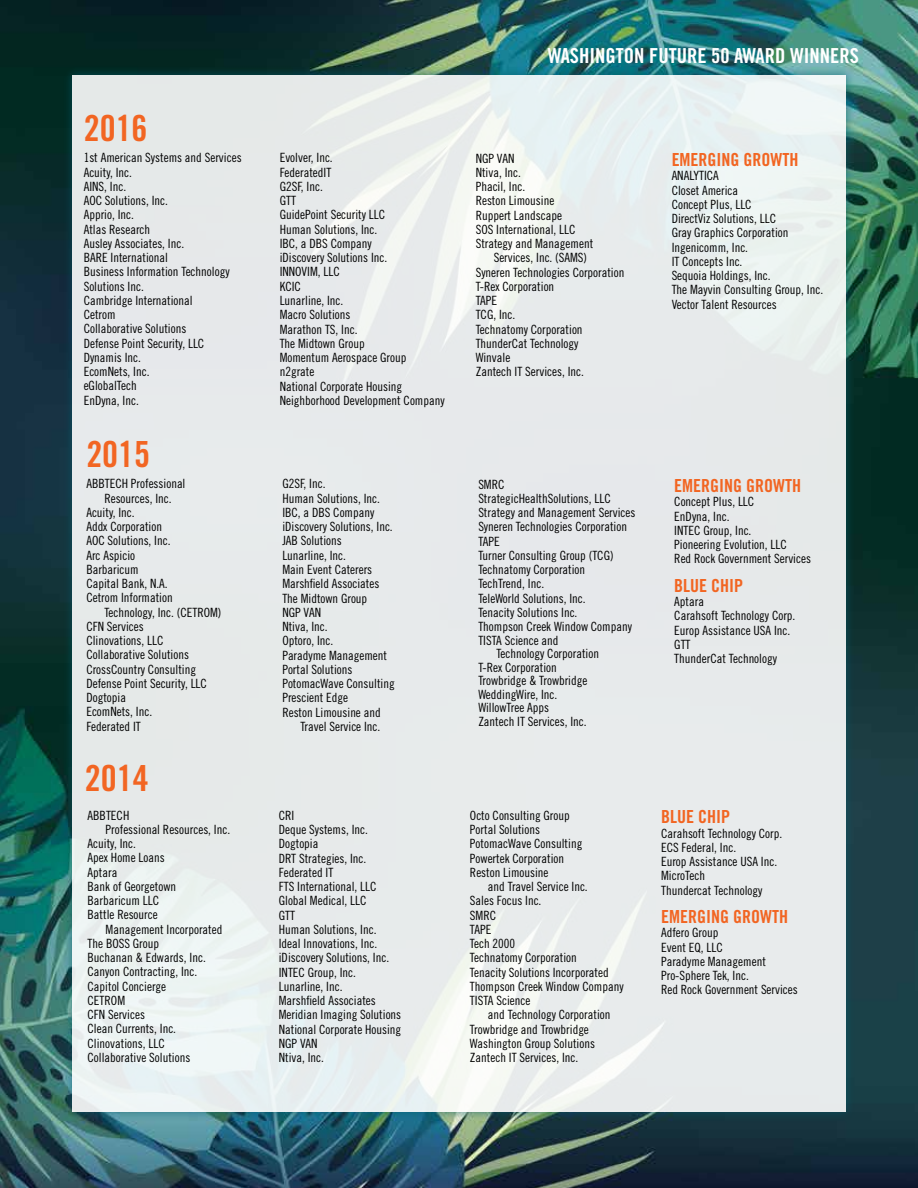
<style>
.page{position:relative;width:918px;height:1188px;background:#fff}
.page>*{position:absolute;margin:0;border:0;box-sizing:border-box;transform-origin:0 0}
.t1{font:36px "Trade Gothic Bold Cond Twenty";color:#f26522}
.t2{font:20.7px "Trade Gothic Bold Cond Twenty";color:#fff}
.t3{font:18px "Trade Gothic Bold Cond Twenty";color:#f26522}
.t4{font:12.75px/14.2px "Trade Gothic Cond Eighteen";color:#000}
</style>
<div class="page">
<img style="left:0;top:0;width:918px;height:1188px">
<div style="left:63px;top:66px;width:793px;height:1056px;background:#005b6e;opacity:.75"></div>
<div style="left:72px;top:76px;width:774px;height:1036px;background:linear-gradient(to right,#e8ebec,#e9eced)"></div>
<h2 class="t2" style="left:548px;top:43px;width:313px">WASHINGTON FUTURE 50 AWARD WINNERS</h2>
<h1 class="t1" style="left:84px;top:106px;width:65px">2016</h1>
<p class="t4" style="left:84px;top:151px;width:159px">1st American Systems and Services<br>Acuity, Inc.<br>AINS, Inc.<br>AOC Solutions, Inc.<br>Apprio, Inc.<br>Atlas Research<br>Ausley Associates, Inc.<br>BARE International<br>Business Information Technology<br>Solutions Inc.<br>Cambridge International<br>Cetrom<br>Collaborative Solutions<br>Defense Point Security, LLC<br>Dynamis Inc.<br>EcomNets, Inc.<br>eGlobalTech<br>EnDyna, Inc.</p>
<p class="t4" style="left:280px;top:151px;width:166px">Evolver, Inc.<br>FederatedIT<br>G2SF, Inc.<br>GTT<br>GuidePoint Security LLC<br>Human Solutions, Inc.<br>IBC, a DBS Company<br>iDiscovery Solutions Inc.<br>INNOVIM, LLC<br>KCIC<br>Lunarline, Inc.<br>Macro Solutions<br>Marathon TS, Inc.<br>The Midtown Group<br>Momentum Aerospace Group<br>n2grate<br>National Corporate Housing<br>Neighborhood Development Company</p>
<p class="t4" style="left:476px;top:151px;width:40px">NGP VAN</p>
<p class="t4" style="left:476px;top:165px;width:47px">Ntiva, Inc.</p>
<p class="t4" style="left:476px;top:179px;width:51px">Phacil, Inc.</p>
<p class="t4" style="left:476px;top:193px;width:80px">Reston Limousine</p>
<p class="t4" style="left:476px;top:208px;width:88px">Ruppert Landscape</p>
<p class="t4" style="left:476px;top:222px;width:101px">SOS International, LLC</p>
<p class="t4" style="left:476px;top:236px;width:119px">Strategy and Management</p>
<p class="t4" style="left:494px;top:251px;width:95px">Services, Inc. (SAMS)</p>
<p class="t4" style="left:476px;top:265px;width:150px">Syneren Technologies Corporation</p>
<p class="t4" style="left:476px;top:279px;width:80px">T-Rex Corporation</p>
<p class="t4" style="left:476px;top:293px;width:23px">TAPE</p>
<p class="t4" style="left:476px;top:308px;width:41px">TCG, Inc.</p>
<p class="t4" style="left:476px;top:322px;width:108px">Technatomy Corporation</p>
<p class="t4" style="left:476px;top:336px;width:104px">ThunderCat Technology</p>
<p class="t4" style="left:476px;top:350px;width:36px">Winvale</p>
<p class="t4" style="left:476px;top:365px;width:110px">Zantech IT Services, Inc.</p>
<h1 class="t1" style="left:86px;top:432px;width:65px">2015</h1>
<p class="t4" style="left:86px;top:477px;width:101px">ABBTECH Professional</p>
<p class="t4" style="left:104px;top:491px;width:69px">Resources, Inc.</p>
<p class="t4" style="left:86px;top:505px;width:50px">Acuity, Inc.</p>
<p class="t4" style="left:86px;top:519px;width:77px">Addx Corporation</p>
<p class="t4" style="left:86px;top:534px;width:86px">AOC Solutions, Inc.</p>
<p class="t4" style="left:86px;top:548px;width:50px">Arc Aspicio</p>
<p class="t4" style="left:86px;top:562px;width:54px">Barbaricum</p>
<p class="t4" style="left:86px;top:576px;width:83px">Capital Bank, N.A.</p>
<p class="t4" style="left:86px;top:591px;width:88px">Cetrom Information</p>
<p class="t4" style="left:104px;top:605px;width:119px">Technology, Inc. (CETROM)</p>
<p class="t4" style="left:86px;top:619px;width:59px">CFN Services</p>
<p class="t4" style="left:86px;top:633px;width:79px">Clinovations, LLC</p>
<p class="t4" style="left:86px;top:648px;width:104px">Collaborative Solutions</p>
<p class="t4" style="left:86px;top:662px;width:111px">CrossCountry Consulting</p>
<p class="t4" style="left:86px;top:676px;width:122px">Defense Point Security, LLC</p>
<p class="t4" style="left:86px;top:690px;width:41px">Dogtopia</p>
<p class="t4" style="left:86px;top:705px;width:67px">EcomNets, Inc.</p>
<p class="t4" style="left:86px;top:719px;width:56px">Federated IT</p>
<h1 class="t1" style="left:85px;top:756px;width:65px">2014</h1>
<p class="t4" style="left:88px;top:808px;width:43px">ABBTECH</p>
<p class="t4" style="left:106px;top:822px;width:126px">Professional Resources, Inc.</p>
<p class="t4" style="left:88px;top:836px;width:50px">Acuity, Inc.</p>
<p class="t4" style="left:88px;top:851px;width:79px">Apex Home Loans</p>
<p class="t4" style="left:88px;top:865px;width:31px">Aptara</p>
<p class="t4" style="left:88px;top:879px;width:90px">Bank of Georgetown</p>
<p class="t4" style="left:88px;top:893px;width:73px">Barbaricum LLC</p>
<p class="t4" style="left:88px;top:908px;width:72px">Battle Resource</p>
<p class="t4" style="left:106px;top:922px;width:118px">Management Incorporated</p>
<p class="t4" style="left:88px;top:936px;width:73px">The BOSS Group</p>
<p class="t4" style="left:88px;top:950px;width:120px">Buchanan &amp; Edwards, Inc.</p>
<p class="t4" style="left:88px;top:965px;width:111px">Canyon Contracting, Inc.</p>
<p class="t4" style="left:88px;top:979px;width:80px">Capitol Concierge</p>
<p class="t4" style="left:88px;top:993px;width:39px">CETROM</p>
<p class="t4" style="left:88px;top:1007px;width:59px">CFN Services</p>
<p class="t4" style="left:88px;top:1022px;width:90px">Clean Currents, Inc.</p>
<p class="t4" style="left:88px;top:1036px;width:79px">Clinovations, LLC</p>
<p class="t4" style="left:88px;top:1050px;width:104px">Collaborative Solutions</p>
<p class="t4" style="left:282px;top:477px;width:114px">G2SF, Inc.<br>Human Solutions, Inc.<br>IBC, a DBS Company iDiscovery Solutions, Inc.<br>JAB Solutions<br>Lunarline, Inc.<br>Main Event Caterers<br>Marshfield Associates<br>The Midtown Group<br>NGP VAN<br>Ntiva, Inc.<br>Optoro, Inc.<br>Paradyme Management<br>Portal Solutions<br>PotomacWave Consulting<br>Prescient Edge<br>Reston Limousine and</p>
<p class="t4" style="left:300px;top:719px;width:82px">Travel Service Inc.</p>
<p class="t4" style="left:478px;top:477px;width:28px">SMRC</p>
<p class="t4" style="left:478px;top:491px;width:134px">StrategicHealthSolutions, LLC</p>
<p class="t4" style="left:478px;top:505px;width:159px">Strategy and Management Services</p>
<p class="t4" style="left:478px;top:520px;width:150px">Syneren Technologies Corporation</p>
<p class="t4" style="left:478px;top:534px;width:23px">TAPE</p>
<p class="t4" style="left:478px;top:548px;width:137px">Turner Consulting Group (TCG)</p>
<p class="t4" style="left:478px;top:562px;width:108px">Technatomy Corporation</p>
<p class="t4" style="left:478px;top:577px;width:67px">TechTrend, Inc.</p>
<p class="t4" style="left:478px;top:591px;width:109px">TeleWorld Solutions, Inc.</p>
<p class="t4" style="left:478px;top:605px;width:101px">Tenacity Solutions Inc.</p>
<p class="t4" style="left:478px;top:619px;width:155px">Thompson Creek Window Company</p>
<p class="t4" style="left:478px;top:633px;width:82px">TISTA Science and</p>
<p class="t4" style="left:496px;top:646px;width:104px">Technology Corporation</p>
<p class="t4" style="left:478px;top:660px;width:80px">T-Rex Corporation</p>
<p class="t4" style="left:478px;top:673px;width:111px">Trowbridge &amp; Trowbridge</p>
<p class="t4" style="left:478px;top:687px;width:81px">WeddingWire, Inc.</p>
<p class="t4" style="left:478px;top:700px;width:72px">WillowTree Apps</p>
<p class="t4" style="left:478px;top:714px;width:110px">Zantech IT Services, Inc.</p>
<p class="t4" style="left:279px;top:808px;width:124px">CRI<br>Deque Systems, Inc.<br>Dogtopia<br>DRT Strategies, Inc.<br>Federated IT<br>FTS International, LLC<br>Global Medical, LLC<br>GTT<br>Human Solutions, Inc.<br>Ideal Innovations, Inc. iDiscovery Solutions, Inc.<br>INTEC Group, Inc.<br>Lunarline, Inc.<br>Marshfield Associates<br>Meridian Imaging Solutions<br>National Corporate Housing<br>NGP VAN<br>Ntiva, Inc.</p>
<p class="t4" style="left:470px;top:808px;width:114px">Octo Consulting Group<br>Portal Solutions<br>PotomacWave Consulting<br>Powertek Corporation<br>Reston Limousine</p>
<p class="t4" style="left:470px;top:879px;width:155px;text-indent:18px">and Travel Service Inc.<br>Sales Focus Inc.<br>SMRC<br>TAPE<br>Tech 2000<br>Technatomy Corporation<br>Tenacity Solutions Incorporated<br>Thompson Creek Window Company<br>TISTA Science</p>
<p class="t4" style="left:470px;top:1008px;width:142px;text-indent:18px">and Technology Corporation<br>Trowbridge and Trowbridge<br>Washington Group Solutions<br>Zantech IT Services, Inc.</p>
<h3 class="t3" style="left:672px;top:149px;width:128px">EMERGING GROWTH</h3>
<p class="t4" style="left:672px;top:169px;width:153px">ANALYTICA<br>Closet America<br>Concept Plus, LLC<br>DirectViz Solutions, LLC<br>Gray Graphics Corporation<br>Ingenicomm, Inc.<br>IT Concepts Inc.<br>Sequoia Holdings, Inc.<br>The Mayvin Consulting Group, Inc.<br>Vector Talent Resources</p>
<h3 class="t3" style="left:674px;top:475px;width:128px">EMERGING GROWTH</h3>
<p class="t4" style="left:674px;top:495px;width:138px">Concept Plus, LLC<br>EnDyna, Inc.<br>INTEC Group, Inc.<br>Pioneering Evolution, LLC<br>Red Rock Government Services</p>
<h3 class="t3" style="left:674px;top:575px;width:70px">BLUE CHIP</h3>
<p class="t4" style="left:674px;top:594px;width:123px">Aptara<br>Carahsoft Technology Corp.<br>Europ Assistance USA Inc.<br>GTT<br>ThunderCat Technology</p>
<h3 class="t3" style="left:661px;top:806px;width:70px">BLUE CHIP</h3>
<p class="t4" style="left:661px;top:826px;width:123px">Carahsoft Technology Corp.<br>ECS Federal, Inc.<br>Europ Assistance USA Inc.<br>MicroTech<br>Thundercat Technology</p>
<h3 class="t3" style="left:661px;top:906px;width:128px">EMERGING GROWTH</h3>
<p class="t4" style="left:661px;top:926px;width:138px">Adfero Group<br>Event EQ, LLC<br>Paradyme Management<br>Pro-Sphere Tek, Inc.<br>Red Rock Government Services</p>
</div>
